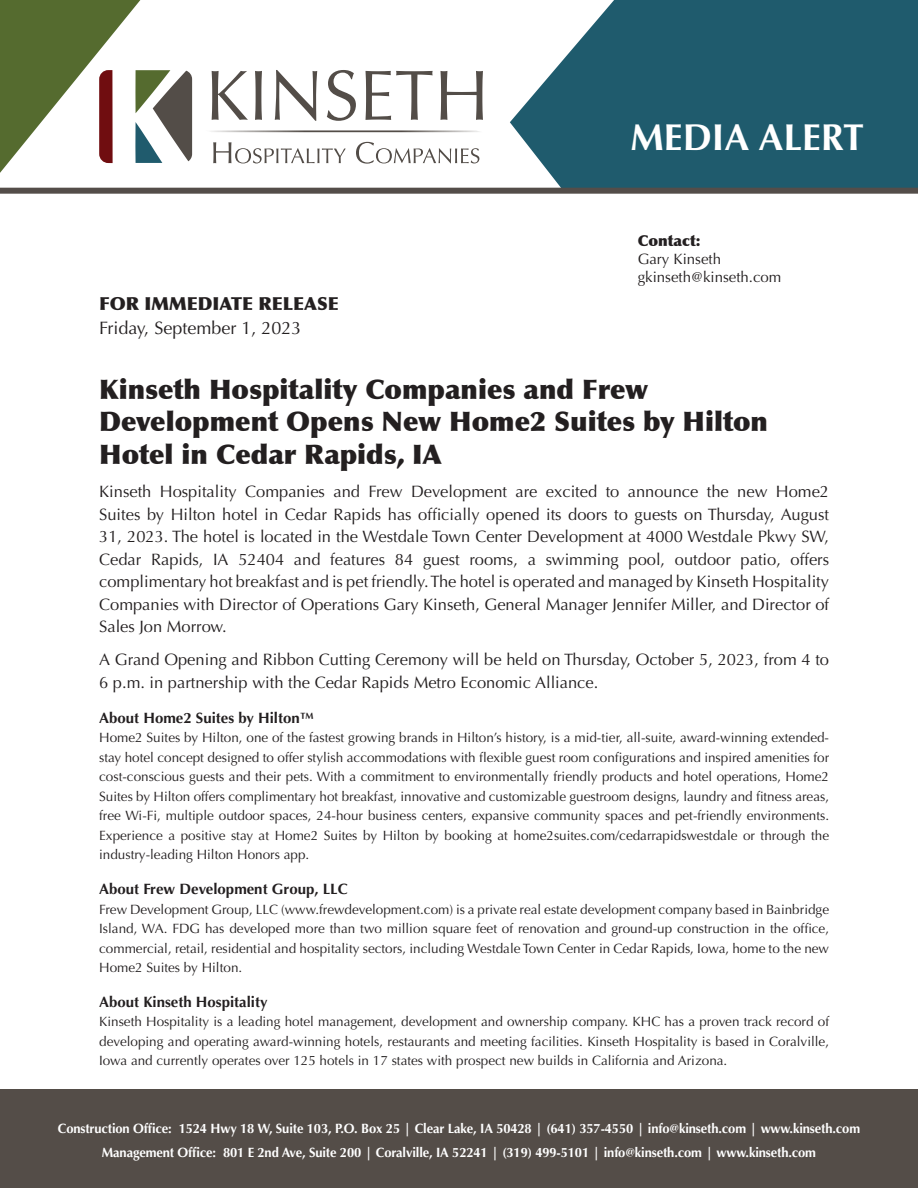
<style>
.page{position:relative;width:918px;height:1188px;background:#fff}
.page>*{position:absolute;margin:0;border:0;box-sizing:border-box;transform-origin:0 0}
.t1{font:700 37.5px "Optima";color:#fff}
.t2{font:900 27px/32.4px "Optima";color:#231f20}
.t3{font:18px/24px "Optima";color:#231f20}
.t4{font:16.5px/22.5px "Optima";color:#231f20;text-align:justify}
.t5{font:700 15px "Optima";color:#231f20}
.t6{font:15px "Optima";color:#231f20}
.t7{font:900 15px "Optima";color:#231f20}
.t8{font:13.5px/19.5px "Optima";color:#231f20;text-align:justify}
.t9{font:700 13.5px/24px "Optima";letter-spacing:-.01em;color:#fff;text-align:center;scale:.96 1}
.s1{font-weight:900}
</style>
<div class="page">
<svg style="left:510px;top:0;width:408px;height:188px;background:#366c7c"></svg>
<div style="left:0;top:188px;width:918px;height:6px;background:#544d49"></div>
<svg style="left:213px;top:142px;width:266px;height:22px"></svg>
<svg style="left:212px;top:70px;width:271px;height:51px"></svg>
<svg style="left:211px;top:130px;width:269px;height:2px"></svg>
<svg style="left:0;top:0;width:192px;height:173px"></svg>
<div style="left:0;top:1090px;width:918px;height:98px;background:#544d48"></div>
<p class="t1" style="left:631px;top:115px;width:235px">MEDIA ALERT</p>
<p class="t7" style="left:638px;top:232px;width:64px">Contact:</p>
<p class="t6" style="left:638px;top:250px;width:85px">Gary Kinseth</p>
<p class="t6" style="left:638px;top:268px;width:145px">gkinseth@kinseth.com</p>
<p class="t3" style="left:99px;top:292px;width:241px"><span class="s1">FOR IMMEDIATE RELEASE<br></span>Friday, September 1, 2023</p>
<p class="t2" style="left:99px;top:373px;width:670px">Kinseth Hospitality Companies and Frew<br>Development Opens New Home2 Suites by Hilton<br>Hotel in Cedar Rapids, IA</p>
<p class="t4" style="left:99px;top:481px;width:731px">Kinseth Hospitality Companies and Frew Development are excited to announce the new Home2<br>Suites by Hilton hotel in Cedar Rapids has officially opened its doors to guests on Thursday, August 31, 2023. The hotel is located in the Westdale Town Center Development at 4000 Westdale Pkwy SW, Cedar Rapids, IA 52404 and features 84 guest rooms, a swimming pool, outdoor patio, offers complimentary hot breakfast and is pet friendly. The hotel is operated and managed by Kinseth Hospitality Companies with Director of Operations Gary Kinseth, General Manager Jennifer Miller, and Director of Sales Jon Morrow.</p>
<p class="t4" style="left:99px;top:649px;width:731px">A Grand Opening and Ribbon Cutting Ceremony will be held on Thursday, October 5, 2023, from 4 to<br>6 p.m. in partnership with the Cedar Rapids Metro Economic Alliance.</p>
<p class="t5" style="left:99px;top:709px;width:217px">About Home2 Suites by Hilton™</p>
<p class="t8" style="left:99px;top:728px;width:732px">Home2 Suites by Hilton, one of the fastest growing brands in Hilton’s history, is a mid-tier, all-suite, award-winning extended&shy;stay hotel concept designed to offer stylish accommodations with flexible guest room configurations and inspired amenities for cost-conscious guests and their pets. With a commitment to environmentally friendly products and hotel operations, Home2<br>Suites by Hilton offers complimentary hot breakfast, innovative and customizable guestroom designs, laundry and fitness areas, free Wi-Fi, multiple outdoor spaces, 24-hour business centers, expansive community spaces and pet-friendly environments.<br>Experience a positive stay at Home2 Suites by Hilton by booking at home2suites.com/cedarrapidswestdale or through the industry-leading Hilton Honors app.</p>
<p class="t5" style="left:99px;top:880px;width:250px">About Frew Development Group, LLC</p>
<p class="t8" style="left:99px;top:899px;width:731px">Frew Development Group, LLC (www.frewdevelopment.com) is a private real estate development company based in Bainbridge Island, WA. FDG has developed more than two million square feet of renovation and ground-up construction in the office, commercial, retail, residential and hospitality sectors, including Westdale Town Center in Cedar Rapids, Iowa, home to the new Home2 Suites by Hilton.</p>
<p class="t5" style="left:99px;top:993px;width:170px">About Kinseth Hospitality</p>
<p class="t8" style="left:99px;top:1012px;width:731px">Kinseth Hospitality is a leading hotel management, development and ownership company. KHC has a proven track record of developing and operating award-winning hotels, restaurants and meeting facilities. Kinseth Hospitality is based in Coralville, Iowa and currently operates over 125 hotels in 17 states with prospect new builds in California and Arizona.</p>
<p class="t9" style="left:58px;top:1117px;width:837px">Construction Office: 1524 Hwy 18 W, Suite 103, P.O. Box 25 | Clear Lake, IA 50428 | (641) 357-4550 | info@kinseth.com | www.kinseth.com<br>Management Office: 801 E 2nd Ave, Suite 200 | Coralville, IA 52241 | (319) 499-5101 | info@kinseth.com | www.kinseth.com</p>
</div>
